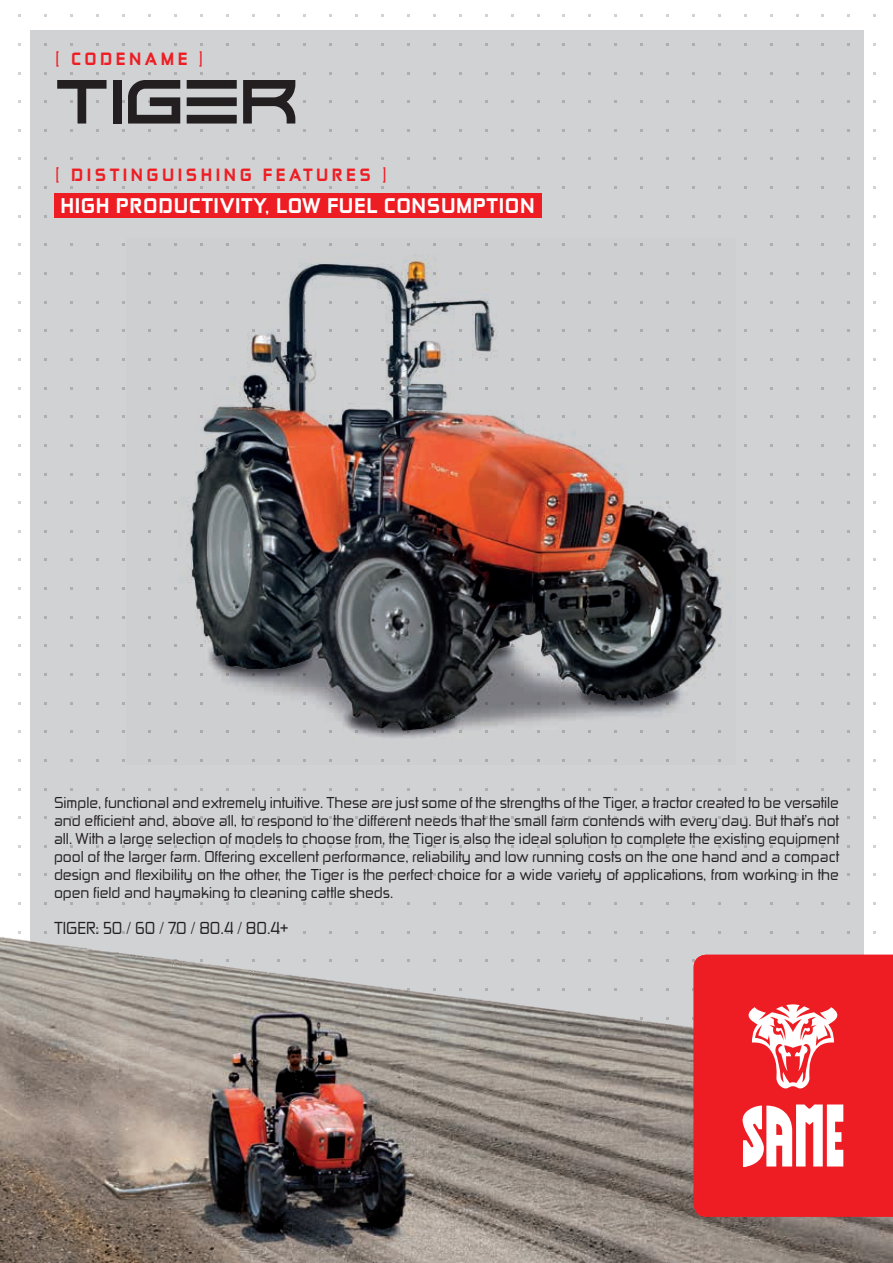
<style>
.page{position:relative;width:893px;height:1263px;background:#fff}
.page>*{position:absolute;margin:0;border:0;box-sizing:border-box;transform-origin:0 0}
.t1{font:62.4px "Kusanagi";color:#231f20}
.t2{font:20.25px "Zekton Hv";letter-spacing:.03em;color:#fff}
.t3{font:16.95px "Zekton Hv";letter-spacing:.2em;color:#ee1d23}
.t4{font:16.5px "Zekton Rg Regular 3";color:#231f20}
.t5{font:15px/18px "Zekton Rg Regular 3";color:#231f20;text-align:justify}
</style>
<div class="page">
<div style="left:30px;top:30px;width:833px;height:1203px;background:#d1d2d4"></div>
<div style="left:54px;top:193px;width:487px;height:25px;background:#ee1d23"></div>
<img style="left:0;top:916px;width:893px;height:347px">
<div style="left:694px;top:955px;width:199px;height:262px;background:#ee1d23"></div>
<svg style="left:741px;top:1004px;width:104px;height:85px;background:#f36a6e"></svg>
<svg style="left:796px;top:1103px;width:47px;height:63px;background:#fabec0"></svg>
<svg style="left:741px;top:1103px;width:51px;height:64px;background:#f9b4b6"></svg>
<img style="left:148px;top:243px;width:625px;height:519px">
<p class="t3" style="left:55px;top:48px;width:149px">[ CODENAME ]</p>
<h1 class="t1" style="left:54px;top:56px;width:246px">Tiger</h1>
<p class="t3" style="left:55px;top:165px;width:332px">[ DISTINGUISHING FEATURES ]</p>
<h2 class="t2" style="left:60px;top:193px;width:476px">HIGH PRODUCTIVITY, LOW FUEL CONSUMPTION</h2>
<p class="t5" style="left:54px;top:793px;width:786px">Simple, functional and extremely intuitive. These are just some of the strengths of the Tiger, a tractor created to be versatile and efficient and, above all, to respond to the different needs that the small farm contends with every day. But that’s not all. With a large selection of models to choose from, the Tiger is also the ideal solution to complete the existing equipment pool of the larger farm. Offering excellent performance, reliability and low running costs on the one hand and a compact design and flexibility on the other, the Tiger is the perfect choice for a wide variety of applications, from working in the open field and haymaking to cleaning cattle sheds.</p>
<p class="t4" style="left:54px;top:918px;width:236px">TIGER: 50 / 60 / 70 / 80.4 / 80.4+</p>
</div>
